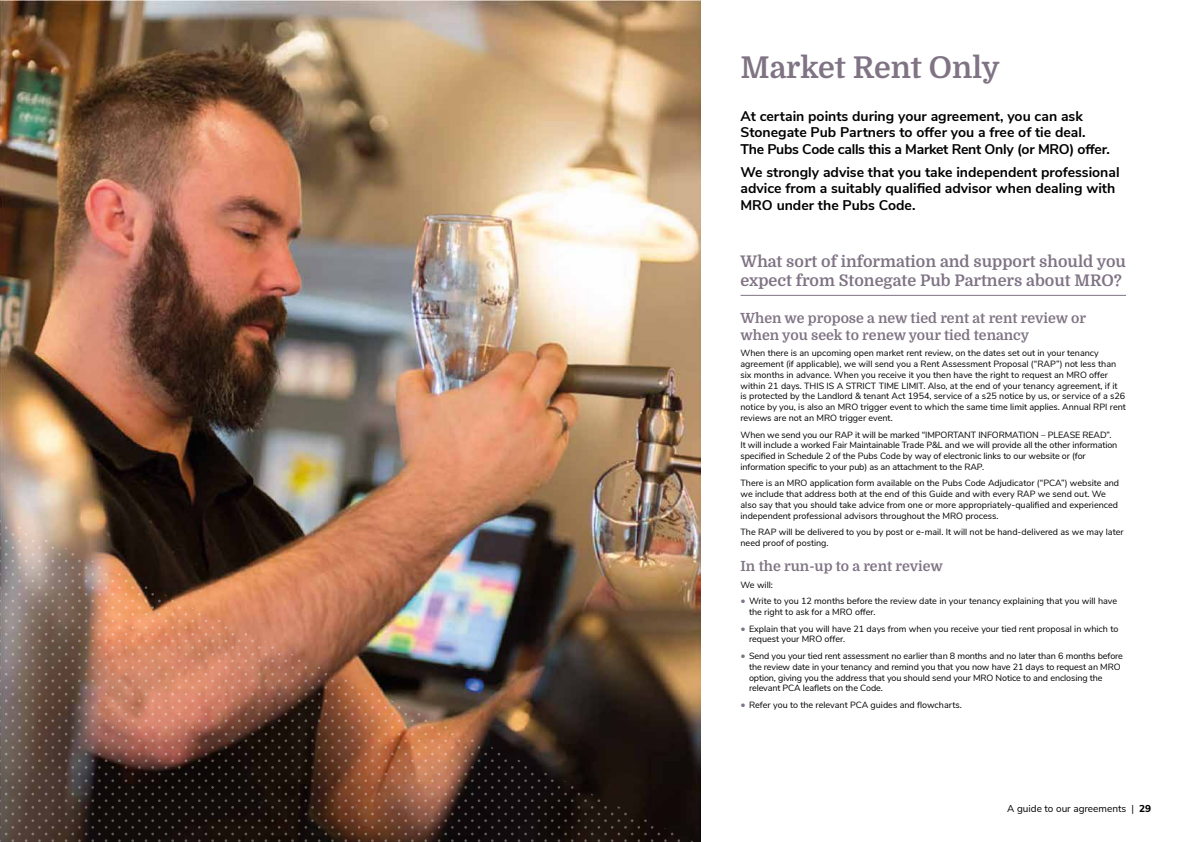
<style>
.page{position:relative;width:1191px;height:842px;background:#fff}
.page>*{position:absolute;margin:0;border:0;box-sizing:border-box;transform-origin:0 0}
.t1{font:30px "Domine";color:#7f7384}
.t2{font:16px/19.2px "Domine";color:#7f7384}
.t3{font:700 14px/16.8px "Nunito Sans";color:#000}
.t4{font:14px/16.8px "Domine";color:#7f7384}
.t5{font:10px "Nunito Sans";color:#000}
.t6{font:9px/10.8px "Nunito Sans";color:#000}
.s1{font-size:10px;color:#7f7384}
.s2{font-weight:800}
</style>
<div class="page">
<hr style="left:740px;top:295px;width:386px;height:1px;background:#7f7384">
<img style="left:0;top:0;width:701px;height:842px">
<img style="left:0;top:520px;width:693px;height:322px">
<h1 class="t1" style="left:740px;top:51px;width:261px">Market Rent Only</h1>
<h3 class="t3" style="left:740px;top:106px;width:371px">At certain points during your agreement, you can ask<br>Stonegate Pub Partners to offer you a free of tie deal.<br>The Pubs Code calls this a Market Rent Only (or MRO) offer.</h3>
<h3 class="t3" style="left:740px;top:163px;width:380px">We strongly advise that you take independent professional advice from a suitably qualified advisor when dealing with<br>MRO under the Pubs Code.</h3>
<h2 class="t2" style="left:740px;top:252px;width:387px">What sort of information and support should you expect from Stonegate Pub Partners about MRO?</h2>
<h3 class="t4" style="left:740px;top:310px;width:347px">When we propose a new tied rent at rent review or when you seek to renew your tied tenancy</h3>
<p class="t6" style="left:740px;top:347px;width:387px">When there is an upcoming open market rent review, on the dates set out in your tenancy agreement (if applicable), we will send you a Rent Assessment Proposal (“RAP”) not less than six months in advance. When you receive it you then have the right to request an MRO offer within 21 days. THIS IS A STRICT TIME LIMIT. Also, at the end of your tenancy agreement, if it is protected by the Landlord &amp; tenant Act 1954, service of a s25 notice by us, or service of a s26 notice by you, is also an MRO trigger event to which the same time limit applies. Annual RPI rent reviews are not an MRO trigger event.</p>
<p class="t6" style="left:740px;top:428px;width:378px">When we send you our RAP it will be marked “IMPORTANT INFORMATION – PLEASE READ”.<br>It will include a worked Fair Maintainable Trade P&amp;L and we will provide all the other information specified in Schedule 2 of the Pubs Code by way of electronic links to our website or (for information specific to your pub) as an attachment to the RAP.</p>
<p class="t6" style="left:740px;top:477px;width:380px">There is an MRO application form available on the Pubs Code Adjudicator (“PCA”) website and we include that address both at the end of this Guide and with every RAP we send out. We also say that you should take advice from one or more appropriately-qualified and experienced independent professional advisors throughout the MRO process.</p>
<p class="t6" style="left:740px;top:526px;width:385px">The RAP will be delivered to you by post or e-mail. It will not be hand-delivered as we may later need proof of posting.</p>
<h3 class="t4" style="left:740px;top:558px;width:204px">In the run-up to a rent review</h3>
<p class="t6" style="left:740px;top:579px;width:34px">We will:</p>
<p class="t6" style="left:749px;top:595px;width:370px;text-indent:-9px"><span class="s1">•</span> Write to you 12 months before the review date in your tenancy explaining that you will have the right to ask for a MRO offer.</p>
<p class="t6" style="left:749px;top:622px;width:371px;text-indent:-9px"><span class="s1">•</span> Explain that you will have 21 days from when you receive your tied rent proposal in which to request your MRO offer.</p>
<p class="t6" style="left:749px;top:650px;width:375px;text-indent:-9px"><span class="s1">•</span> Send you your tied rent assessment no earlier than 8 months and no later than 6 months before the review date in your tenancy and remind you that you now have 21 days to request an MRO option, giving you the address that you should send your MRO Notice to and enclosing the relevant PCA leaflets on the Code.</p>
<p class="t6" style="left:740px;top:699px;width:223px"><span class="s1">•</span> Refer you to the relevant PCA guides and flowcharts.</p>
<p class="t5" style="left:1007px;top:802px;width:145px">A guide to our agreements | <span class="s2">29</span></p>
</div>
